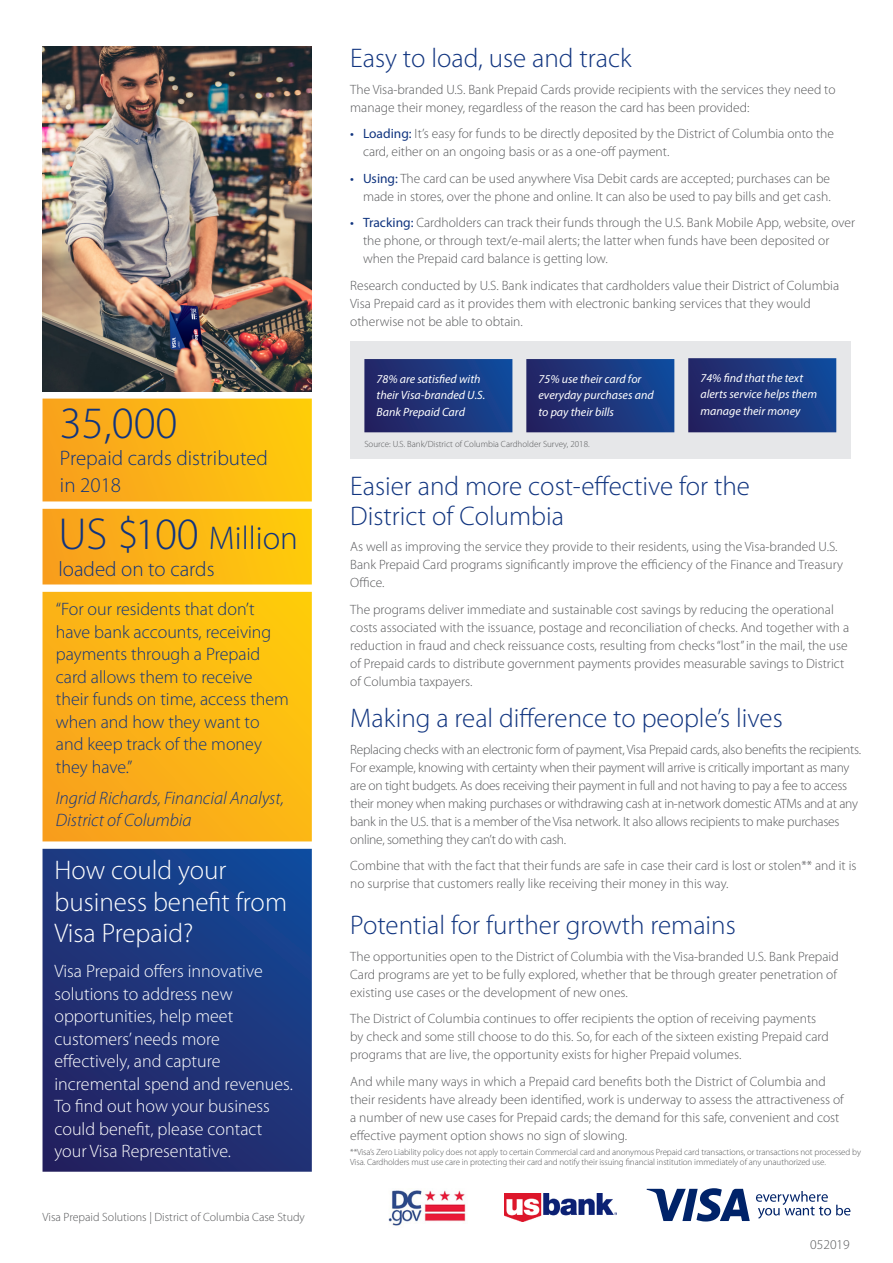
<style>
.page{position:relative;width:893px;height:1263px;background:#fff}
.page>*{position:absolute;margin:0;border:0;box-sizing:border-box;transform-origin:0 0}
.t1{font:300 45px "Myriad Pro";color:#10347f}
.t2{font:300 33px "Myriad Pro";color:#10347f}
.t3{font:300 27px/30px "Myriad Pro";color:#10347f}
.t4{font:300 27px/31.5px "Myriad Pro";color:#fff}
.t5{font:300 21px/27px "Myriad Pro";color:#10347f}
.t6{font:300 18px/22.5px "Myriad Pro";color:#fff}
.t7{font:300 18px/22.5px "Myriad Pro";color:#10347f}
.t8{font:italic 300 18px/22.5px "Myriad Pro";color:#10347f}
.t9{font:300 13.5px/18px "Myriad Pro";color:#57585a}
.t10{font:300 13.5px/18px "Myriad Pro";letter-spacing:-.02em;color:#57585a}
.t11{font:italic 12px/16.5px "Myriad Pro";color:#fff}
.t12{font:300 12px "Myriad Pro";color:#57585a}
.t13{font:300 9px/10.5px "Myriad Pro";letter-spacing:-.01em;color:#57585a}
.s1{font-size:45px}
.s2{font-weight:400;color:#10347f}
</style>
<div class="page">
<svg style="left:647px;top:1188px;width:103px;height:33px"></svg>
<svg style="left:756px;top:1191px;width:94px;height:27px"></svg>
<img style="left:505px;top:1193px;width:112px;height:28px">
<img style="left:388px;top:1190px;width:78px;height:36px">
<svg style="left:43px;top:592px;width:269px;height:249px;background:#fbb515"></svg>
<img style="left:43px;top:47px;width:269px;height:344px">
<svg style="left:43px;top:399px;width:269px;height:102px;background:#fbb514"></svg>
<svg style="left:43px;top:509px;width:269px;height:75px;background:#fbb514"></svg>
<div style="left:350px;top:341px;width:500px;height:118px;background:#e6e7e9"></div>
<svg style="left:364px;top:359px;width:148px;height:73px;background:#1d367c"></svg>
<svg style="left:526px;top:359px;width:148px;height:73px;background:#1d357c"></svg>
<svg style="left:688px;top:358px;width:148px;height:74px;background:#1d367c"></svg>
<svg style="left:43px;top:849px;width:269px;height:323px;background:#1d357b"></svg>
<p class="t1" style="left:60px;top:398px;width:119px">35,000</p>
<p class="t5" style="left:60px;top:445px;width:210px">Prepaid cards distributed in 2018</p>
<p class="t2" style="left:58px;top:520px;width:241px"><span class="s1">US $100</span> Million</p>
<p class="t5" style="left:58px;top:556px;width:158px">loaded on to cards</p>
<p class="t7" style="left:56px;top:598px;width:235px">“For our residents that don’t have bank accounts, receiving payments through a Prepaid card allows them to receive their funds on time, access them when and how they want to and keep track of the money they have.”</p>
<p class="t8" style="left:56px;top:786px;width:230px">Ingrid Richards, Financial Analyst,<br>District of Columbia</p>
<h2 class="t4" style="left:54px;top:855px;width:234px">How could your business benefit from<br>Visa Prepaid?</h2>
<p class="t6" style="left:54px;top:960px;width:240px">Visa Prepaid offers innovative solutions to address new opportunities, help meet customers’ needs more effectively, and capture incremental spend and revenues.<br>To find out how your business could benefit, please contact your Visa Representative.</p>
<p class="t12" style="left:43px;top:1210px;width:264px">Visa Prepaid Solutions | District of Columbia Case Study</p>
<h2 class="t3" style="left:350px;top:43px;width:283px">Easy to load, use and track</h2>
<p class="t9" style="left:350px;top:80px;width:487px">The Visa-branded U.S. Bank Prepaid Cards provide recipients with the services they need to manage their money, regardless of the reason the card has been provided:</p>
<p class="t9" style="left:363px;top:125px;width:472px;text-indent:-13px"><span class="s2">• Loading:</span> It’s easy for funds to be directly deposited by the District of Columbia onto the card, either on an ongoing basis or as a one-off payment.</p>
<p class="t9" style="left:350px;top:169px;width:482px;text-align:right"><span class="s2">• Using:</span> The card can be used anywhere Visa Debit cards are accepted; purchases can be made in stores, over the phone and online. It can also be used to pay bills and get cash.</p>
<p class="t9" style="left:363px;top:214px;width:494px;text-indent:-13px"><span class="s2">• Tracking:</span> Cardholders can track their funds through the U.S. Bank Mobile App, website, over the phone, or through text/e-mail alerts; the latter when funds have been deposited or when the Prepaid card balance is getting low.</p>
<p class="t9" style="left:350px;top:276px;width:490px">Research conducted by U.S. Bank indicates that cardholders value their District of Columbia<br>Visa Prepaid card as it provides them with electronic banking services that they would otherwise not be able to obtain.</p>
<p class="t11" style="left:377px;top:370px;width:110px">78% are satisfied with their Visa-branded U.S.<br>Bank Prepaid Card</p>
<p class="t11" style="left:538px;top:370px;width:117px">75% use their card for everyday purchases and to pay their bills</p>
<p class="t11" style="left:700px;top:369px;width:118px">74% find that the text alerts service helps them manage their money</p>
<p class="t13" style="left:364px;top:438px;width:227px">Source: U.S. Bank/District of Columbia Cardholder Survey, 2018.</p>
<h2 class="t3" style="left:350px;top:471px;width:401px">Easier and more cost-effective for the<br>District of Columbia</h2>
<p class="t9" style="left:350px;top:538px;width:494px">As well as improving the service they provide to their residents, using the Visa-branded U.S.<br>Bank Prepaid Card programs significantly improve the efficiency of the Finance and Treasury<br>Office.</p>
<p class="t9" style="left:350px;top:600px;width:500px">The programs deliver immediate and sustainable cost savings by reducing the operational costs associated with the issuance, postage and reconciliation of checks. And together with a reduction in fraud and check reissuance costs, resulting from checks “lost” in the mail, the use of Prepaid cards to distribute government payments provides measurable savings to District of Columbia taxpayers.</p>
<h2 class="t3" style="left:350px;top:704px;width:434px">Making a real difference to people’s lives</h2>
<p class="t10" style="left:350px;top:741px;width:512px">Replacing checks with an electronic form of payment, Visa Prepaid cards, also benefits the recipients.<br>For example, knowing with certainty when their payment will arrive is critically important as many are on tight budgets. As does receiving their payment in full and not having to pay a fee to access their money when making purchases or withdrawing cash at in-network domestic ATMs and at any bank in the U.S. that is a member of the Visa network. It also allows recipients to make purchases online, something they can’t do with cash.</p>
<p class="t9" style="left:350px;top:857px;width:508px">Combine that with the fact that their funds are safe in case their card is lost or stolen** and it is no surprise that customers really like receiving their money in this way.</p>
<h2 class="t3" style="left:350px;top:911px;width:387px">Potential for further growth remains</h2>
<p class="t9" style="left:350px;top:948px;width:490px">The opportunities open to the District of Columbia with the Visa-branded U.S. Bank Prepaid<br>Card programs are yet to be fully explored, whether that be through greater penetration of existing use cases or the development of new ones.</p>
<p class="t9" style="left:350px;top:1010px;width:480px">The District of Columbia continues to offer recipients the option of receiving payments by check and some still choose to do this. So, for each of the sixteen existing Prepaid card programs that are live, the opportunity exists for higher Prepaid volumes.</p>
<p class="t9" style="left:350px;top:1073px;width:495px">And while many ways in which a Prepaid card benefits both the District of Columbia and their residents have already been identified, work is underway to assess the attractiveness of a number of new use cases for Prepaid cards; the demand for this safe, convenient and cost effective payment option shows no sign of slowing.</p>
<p class="t13" style="left:350px;top:1147px;width:512px">**Visa’s Zero Liability policy does not apply to certain Commercial card and anonymous Prepaid card transactions, or transactions not processed by<br>Visa. Cardholders must use care in protecting their card and notify their issuing financial institution immediately of any unauthorized use.</p>
<p class="t9" style="left:810px;top:1235px;width:41px">052019</p>
</div>
